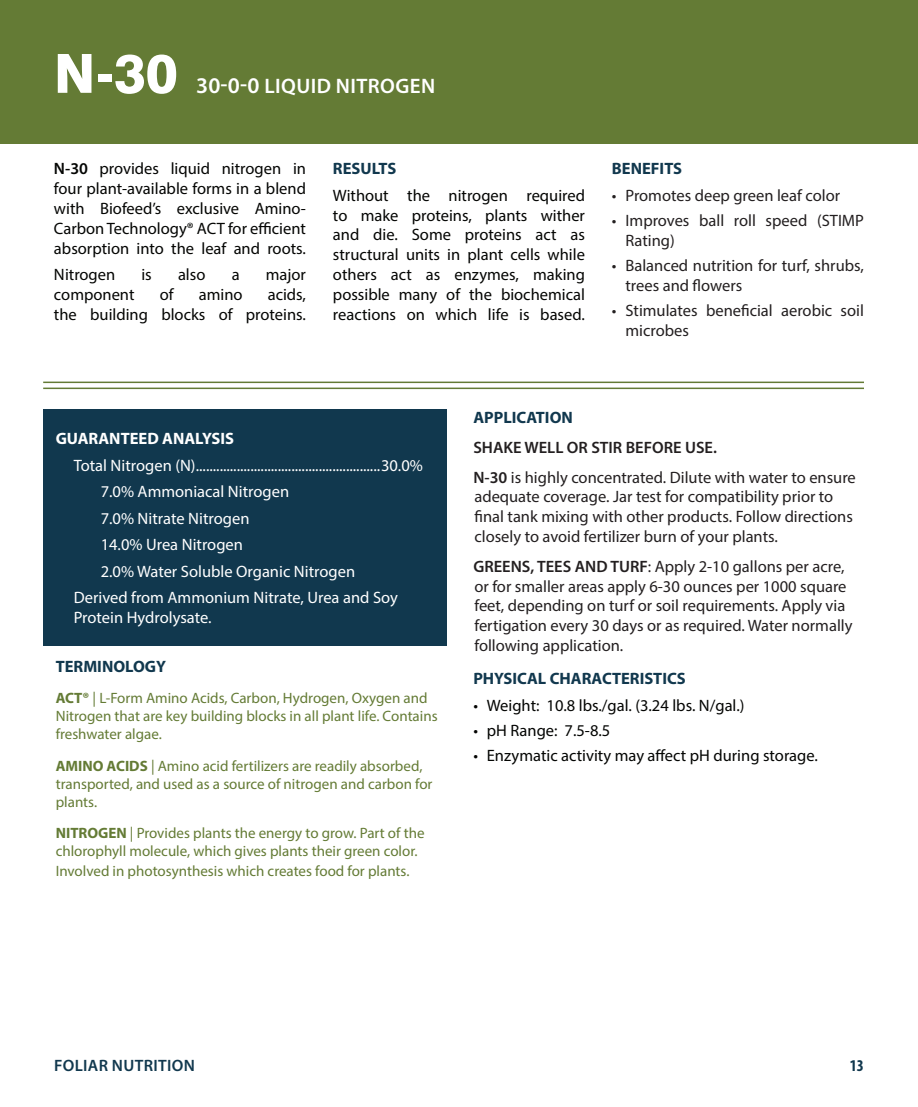
<style>
.page{position:relative;width:918px;height:1107px;background:#fff}
.page>*{position:absolute;margin:0;border:0;box-sizing:border-box;transform-origin:0 0}
.t1{font:600 21px "Myriad Pro";letter-spacing:.02em;color:#fff}
.t2{font:16.5px/19.8px "Myriad Pro";color:#231f20}
.t3{font:16.5px/19.8px "Myriad Pro";color:#040503;text-align:justify}
.t4{font:16.5px "Myriad Pro";color:#fff}
.t5{font:700 16.5px "Myriad Pro";color:#11384e}
.t6{font:700 16.5px "Myriad Pro";color:#11384e}
.t7{font:700 16.5px "Myriad Pro";color:#fff}
.t8{font:600 16.5px "Myriad Pro";letter-spacing:.02em;color:#11384e}
.t9{font:700 condensed 16.5px "Myriad Pro";color:#11384e}
.t10{font:15px/18px "Myriad Pro";color:#647b35}
.s1{font-family:"Swiss 721 BT";font-weight:800;font-size:54px}
.s2{font-size:22.5px}
.s3{font-weight:600}
.s4{font-weight:700}
</style>
<div class="page">
<div style="left:0;top:0;width:918px;height:143px;background:#647b35"></div>
<div style="left:43px;top:410px;width:403px;height:236px;background:#11384e"></div>
<hr style="left:43px;top:388px;width:821px;height:1px;background:#647b35">
<hr style="left:43px;top:382px;width:821px;height:1px;background:#647b35">
<p class="t1" style="left:54px;top:72px;width:383px"><span class="s1">N-30</span> <span class="s2">30-0-0</span> LIQUID NITROGEN</p>
<p class="t3" style="left:54px;top:159px;width:254px"><span class="s3">N-30</span> provides liquid nitrogen in four plant-available forms in a blend with Biofeed’s exclusive Amino-Carbon Technology® ACT for efficient absorption into the leaf and roots.</p>
<p class="t3" style="left:54px;top:264px;width:63px">Nitrogen</p>
<p class="t3" style="left:141px;top:264px;width:12px">is</p>
<p class="t3" style="left:178px;top:264px;width:29px">also</p>
<p class="t3" style="left:232px;top:264px;width:9px">a</p>
<p class="t3" style="left:266px;top:264px;width:42px">major</p>
<p class="t3" style="left:54px;top:284px;width:82px">component</p>
<p class="t3" style="left:160px;top:284px;width:15px">of</p>
<p class="t3" style="left:199px;top:284px;width:45px">amino</p>
<p class="t3" style="left:54px;top:284px;width:254px;text-align:right">acids,<br>the building blocks of proteins.</p>
<p class="t6" style="left:333px;top:158px;width:65px">RESULTS</p>
<p class="t3" style="left:333px;top:185px;width:254px">Without the nitrogen required to make proteins, plants wither and die. Some proteins act as structural units in plant cells while others act as enzymes, making possible many of the biochemical reactions on which life is based.</p>
<p class="t6" style="left:612px;top:158px;width:72px">BENEFITS</p>
<p class="t2" style="left:612px;top:185px;width:230px">• Promotes deep green leaf color</p>
<p class="t2" style="left:625px;top:210px;width:240px;text-indent:-13px">• Improves ball roll speed (STIMP<br>Rating)</p>
<p class="t2" style="left:625px;top:255px;width:240px;text-indent:-13px">• Balanced nutrition for turf, shrubs, trees and flowers</p>
<p class="t2" style="left:625px;top:300px;width:240px;text-indent:-13px">• Stimulates beneficial aerobic soil microbes</p>
<p class="t7" style="left:56px;top:428px;width:180px">GUARANTEED ANALYSIS</p>
<p class="t4" style="left:74px;top:455px;width:351px">Total Nitrogen (N)......................................................30.0%</p>
<p class="t4" style="left:101px;top:481px;width:190px">7.0% Ammoniacal Nitrogen</p>
<p class="t4" style="left:101px;top:508px;width:150px">7.0% Nitrate Nitrogen</p>
<p class="t4" style="left:101px;top:534px;width:144px">14.0% Urea Nitrogen</p>
<p class="t4" style="left:101px;top:561px;width:256px">2.0% Water Soluble Organic Nitrogen</p>
<p class="t4" style="left:74px;top:588px;width:326px">Derived from Ammonium Nitrate, Urea and Soy</p>
<p class="t4" style="left:74px;top:607px;width:139px">Protein Hydrolysate.</p>
<p class="t6" style="left:56px;top:656px;width:112px">TERMINOLOGY</p>
<p class="t10" style="left:56px;top:689px;width:383px"><span class="s4">ACT®</span> | L-Form Amino Acids, Carbon, Hydrogen, Oxygen and<br>Nitrogen that are key building blocks in all plant life. Contains freshwater algae.</p>
<p class="t10" style="left:56px;top:757px;width:378px"><span class="s4">AMINO ACIDS</span> | Amino acid fertilizers are readily absorbed, transported, and used as a source of nitrogen and carbon for plants.</p>
<p class="t10" style="left:56px;top:824px;width:370px"><span class="s4">NITROGEN</span> | Provides plants the energy to grow. Part of the chlorophyll molecule, which gives plants their green color.</p>
<p class="t10" style="left:56px;top:862px;width:355px">Involved in photosynthesis which creates food for plants.</p>
<p class="t5" style="left:473px;top:407px;width:101px">APPLICATION</p>
<p class="t2" style="left:473px;top:432px;width:384px;line-height:29.8px"><span class="s3">SHAKE WELL OR STIR BEFORE USE.<br>N-30</span> is highly concentrated. Dilute with water to ensure</p>
<p class="t2" style="left:474px;top:487px;width:380px">adequate coverage. Jar test for compatibility prior to final tank mixing with other products. Follow directions closely to avoid fertilizer burn of your plants.</p>
<p class="t2" style="left:473px;top:556px;width:381px"><span class="s3">GREENS, TEES AND TURF</span>: Apply 2-10 gallons per acre, or for smaller areas apply 6-30 ounces per 1000 square feet, depending on turf or soil requirements. Apply via fertigation every 30 days or as required. Water normally following application.</p>
<p class="t5" style="left:473px;top:668px;width:214px">PHYSICAL CHARACTERISTICS</p>
<p class="t3" style="left:473px;top:695px;width:273px">• Weight: 10.8 lbs./gal. (3.24 lbs. N/gal.)</p>
<p class="t3" style="left:473px;top:720px;width:138px">• pH Range: 7.5-8.5</p>
<p class="t3" style="left:473px;top:746px;width:346px">• Enzymatic activity may affect pH during storage.</p>
<p class="t8" style="left:54px;top:1055px;width:142px">FOLIAR NUTRITION</p>
<p class="t9" style="left:850px;top:1055px;width:16px">13</p>
</div>
